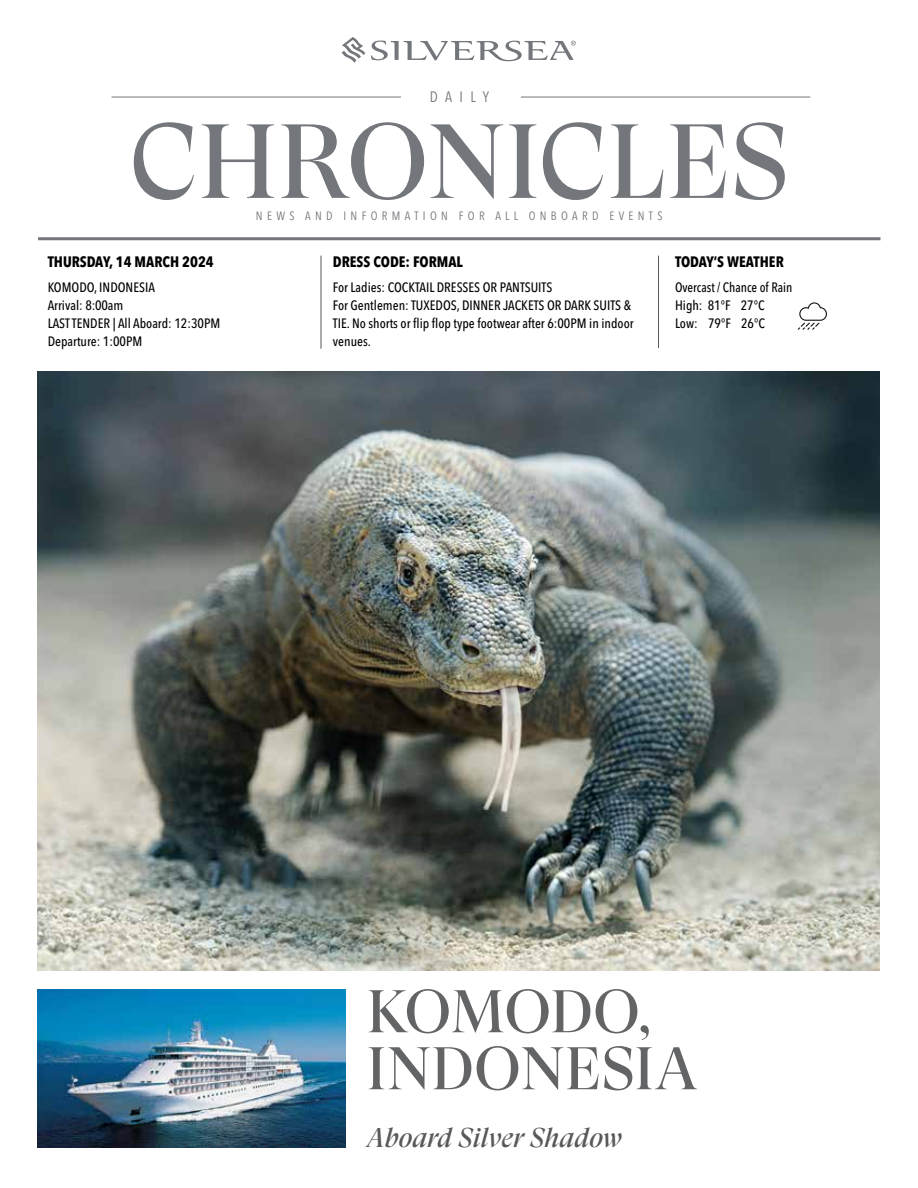
<style>
.page{position:relative;width:918px;height:1188px;background:#fff}
.page>*{position:absolute;margin:0;border:0;box-sizing:border-box;transform-origin:0 0}
.t1{font:105px "GT Super Display";letter-spacing:.005em;color:#73767b}
.t2{font:60px/57px "GT Super Display";letter-spacing:.01em;color:#636466}
.t3{font:italic 27px "GT Super Display";color:#58595b}
.t4{font:700 condensed 15px "Avenir Next LT Pro";color:#000}
.t5{font:condensed 15px "Avenir Next LT Pro";letter-spacing:.49em;color:#73767b}
.t6{font:500 condensed 13.5px/18px "Avenir Next LT Pro";color:#000}
.t7{font:500 condensed 13.5px/18px "Avenir Next LT Pro";color:#000;scale:.96 1}
.t8{font:condensed 12px "Avenir Next LT Pro";letter-spacing:.36em;color:#73767b}
</style>
<div class="page">
<img style="left:37px;top:372px;width:843px;height:599px">
<hr style="left:321px;top:256px;width:1px;height:93px;background:#58595b">
<hr style="left:658px;top:256px;width:1px;height:92px;background:#58595b">
<svg style="left:342px;top:37px;width:234px;height:26px"></svg>
<hr style="left:112px;top:97px;width:289px;height:1px;background:#73767b">
<hr style="left:521px;top:97px;width:289px;height:1px;background:#73767b">
<hr style="left:38px;top:237px;width:842px;height:3px;background:#73767b">
<img style="left:38px;top:990px;width:308px;height:158px">
<svg style="left:798px;top:302px;width:29px;height:28px"></svg>
<p class="t5" style="left:430px;top:87px;width:61px">DAILY</p>
<h1 class="t1" style="left:130px;top:107px;width:660px">CHRONICLES</h1>
<p class="t8" style="left:256px;top:209px;width:408px">NEWS AND INFORMATION FOR ALL ONBOARD EVENTS</p>
<p class="t4" style="left:333px;top:253px;width:132px">DRESS CODE: FORMAL</p>
<p class="t6" style="left:333px;top:278px;width:302px">For Ladies: COCKTAIL DRESSES OR PANTSUITS<br>For Gentlemen: TUXEDOS, DINNER JACKETS OR DARK SUITS &amp; TIE. No shorts or flip flop type footwear after 6:00PM in indoor venues.</p>
<p class="t4" style="left:48px;top:253px;width:168px">THURSDAY, 14 MARCH 2024</p>
<p class="t6" style="left:48px;top:278px;width:174px">KOMODO, INDONESIA<br>Arrival: 8:00am<br>LAST TENDER | All Aboard: 12:30PM<br>Departure: 1:00PM</p>
<p class="t4" style="left:675px;top:253px;width:110px">TODAY’S WEATHER</p>
<p class="t7" style="left:675px;top:278px;width:124px">Overcast / Chance of Rain<br>High: 81°F 27°C<br>Low: 79°F 26°C</p>
<h2 class="t2" style="left:367px;top:985px;width:332px">KOMODO,<br>INDONESIA</h2>
<h3 class="t3" style="left:367px;top:1123px;width:257px">Aboard Silver Shadow</h3>
</div>
